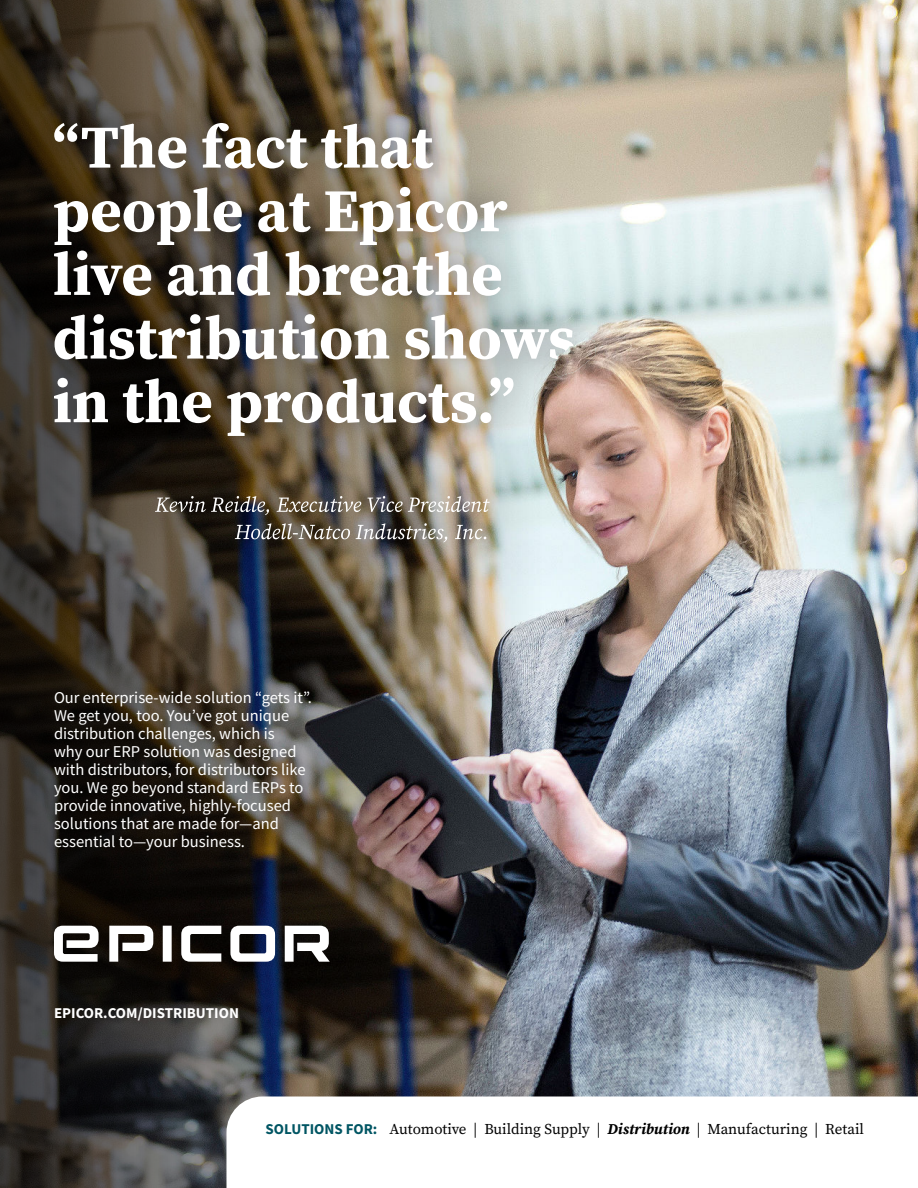
<style>
.page{position:relative;width:918px;height:1188px;background:#fff}
.page>*{position:absolute;margin:0;border:0;box-sizing:border-box;transform-origin:0 0}
.t1{font:16.5px/18px "Source Sans Pro";color:#fff}
.t2{font:15px "Source Serif Pro";color:#000}
.t3{font:700 15px "Source Sans Pro";color:#fff}
.s1{font-family:"Source Sans Pro";font-weight:700;color:#005563}
.s2{font-weight:700;font-style:italic}
</style>
<div class="page">
<img style="left:0;top:0;width:918px;height:1188px">
<div style="left:23px;top:92px;width:583px;height:480px;background:#000;opacity:.5"></div>
<img style="left:235px;top:523px;width:251px;height:19px">
<img style="left:155px;top:496px;width:335px;height:19px">
<svg style="left:54px;top:251px;width:447px;height:45px"></svg>
<svg style="left:54px;top:187px;width:453px;height:58px"></svg>
<svg style="left:54px;top:123px;width:380px;height:46px"></svg>
<svg style="left:226px;top:1096px;width:692px;height:92px"></svg>
<img style="left:54px;top:314px;width:542px;height:122px">
<img style="left:552px;top:338px;width:44px;height:39px">
<svg style="left:54px;top:926px;width:276px;height:36px"></svg>
<p class="t1" style="left:54px;top:690px;width:260px">Our enterprise-wide solution “gets it”.<br>We get you, too. You’ve got unique distribution challenges, which is<br>why our ERP solution was designed with distributors, for distributors like you. We go beyond standard ERPs to provide innovative, highly-focused solutions that are made for—and essential to—your business.</p>
<p class="t3" style="left:54px;top:1007px;width:187px">EPICOR.COM/DISTRIBUTION</p>
<p class="t2" style="left:266px;top:1123px;width:600px"><span class="s1">SOLUTIONS FOR:</span> Automotive | Building Supply | <span class="s2">Distribution</span> | Manufacturing | Retail</p>
</div>
